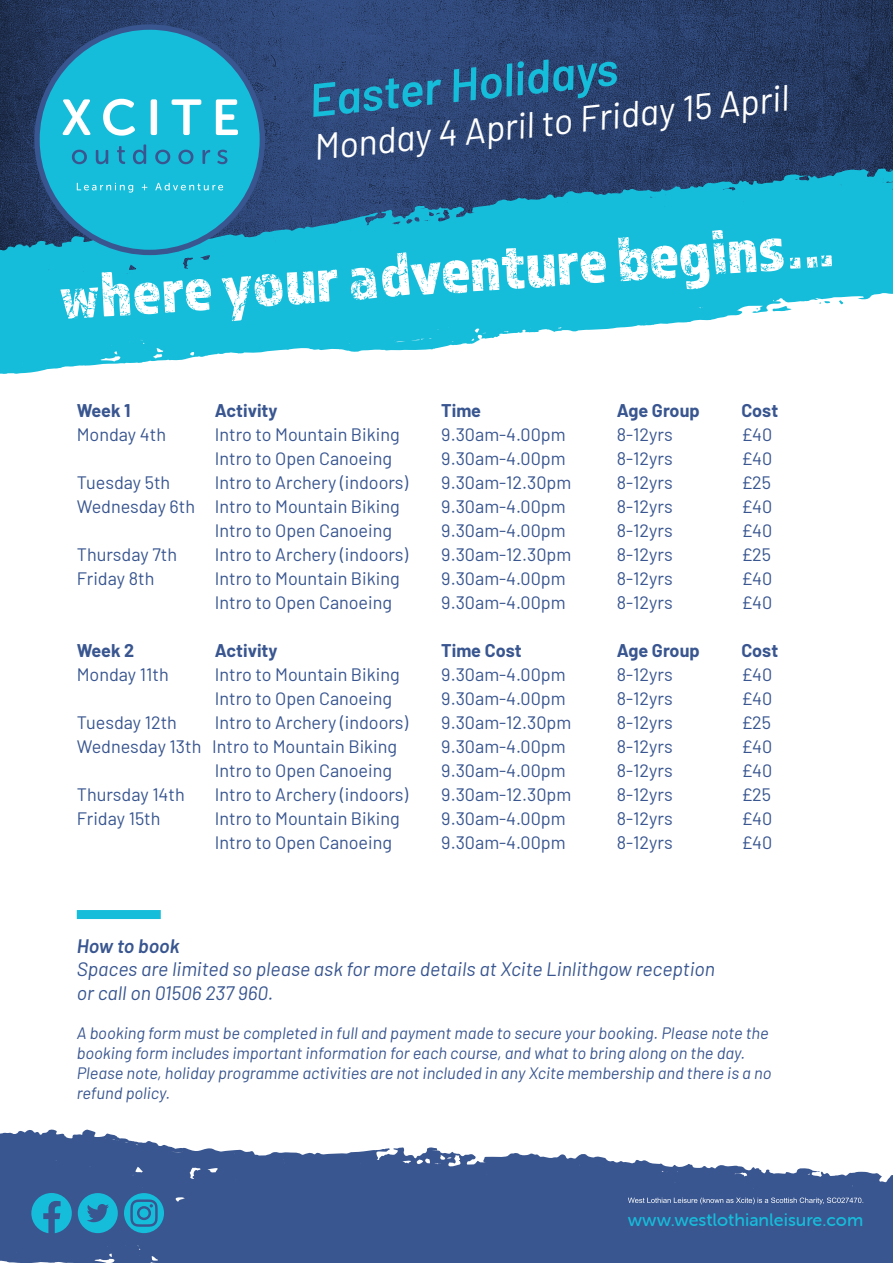
<style>
.page{position:relative;width:893px;height:1263px;background:#fff}
.page>*{position:absolute;margin:0;border:0;box-sizing:border-box;transform-origin:0 0}
.t1{font:66.15px "Almaq Rough";color:#fff}
.t2{font:italic 600 46.5px "Barlow";color:#16bdda}
.t3{font:italic 36.15px "Barlow";color:#fff}
.t4{font:italic 19.5px "Barlow";color:#395690}
.t5{font:italic 600 19.5px "Barlow";color:#395690}
.t6{font:18px "Barlow";color:#395690}
.t7{font:700 18px "Barlow";color:#395690}
.t8{font:18px "Museo Sans Rounded 500";color:#16bdda}
.t9{font:italic 16.5px/19.8px "Barlow";color:#395690}
</style>
<div class="page">
<svg style="left:0;top:1129px;width:893px;height:134px;fill:#395690"></svg>
<img style="left:0;top:0;width:893px;height:168px">
<svg style="left:0;top:168px;width:893px;height:206px;fill:#16bdda"></svg>
<svg style="left:838px;top:299px;width:5px;height:6px"></svg>
<svg style="left:819px;top:301px;width:11px;height:3px"></svg>
<div style="left:34px;top:24px;width:231px;height:231px;background:#395690;border-radius:50%"></div>
<div style="left:40px;top:30px;width:220px;height:220px;background:#16bdda;border-radius:50%"></div>
<svg style="left:62px;top:99px;width:176px;height:37px"></svg>
<svg style="left:72px;top:144px;width:155px;height:20px"></svg>
<svg style="left:77px;top:183px;width:146px;height:10px"></svg>
<svg style="left:628px;top:1197px;width:235px;height:7px;background:#6279a7"></svg>
<div style="left:77px;top:910px;width:84px;height:9px;background:#16bdda"></div>
<svg style="left:78px;top:1193px;width:40px;height:40px;background:#2296be"></svg>
<svg style="left:31px;top:1193px;width:41px;height:40px;background:#2394bc"></svg>
<svg style="left:124px;top:1193px;width:40px;height:40px;background:#2492bb"></svg>
<p class="t2" style="left:306px;top:67px;width:311px;rotate:-6deg">Easter Holidays</p>
<p class="t3" style="left:311px;top:121px;width:479px;rotate:-6deg">Monday 4 April to Friday 15 April</p>
<p class="t1" style="left:57px;top:258px;width:778px;rotate:-4deg">where your adventure begins...</p>
<p class="t7" style="left:77px;top:397px;width:55px">Week 1</p>
<p class="t7" style="left:215px;top:397px;width:64px">Activity</p>
<p class="t7" style="left:441px;top:397px;width:41px">Time</p>
<p class="t7" style="left:617px;top:397px;width:84px">Age Group</p>
<p class="t7" style="left:741px;top:397px;width:38px">Cost</p>
<p class="t6" style="left:77px;top:421px;width:91px">Monday 4th</p>
<p class="t6" style="left:215px;top:421px;width:186px">Intro to Mountain Biking</p>
<p class="t6" style="left:441px;top:421px;width:126px">9.30am-4.00pm</p>
<p class="t6" style="left:617px;top:421px;width:57px">8-12yrs</p>
<p class="t6" style="left:741px;top:421px;width:32px">£40</p>
<p class="t6" style="left:215px;top:445px;width:179px">Intro to Open Canoeing</p>
<p class="t6" style="left:441px;top:445px;width:126px">9.30am-4.00pm</p>
<p class="t6" style="left:617px;top:445px;width:57px">8-12yrs</p>
<p class="t6" style="left:741px;top:445px;width:32px">£40</p>
<p class="t6" style="left:77px;top:469px;width:95px">Tuesday 5th</p>
<p class="t6" style="left:215px;top:469px;width:195px">Intro to Archery (indoors)</p>
<p class="t6" style="left:441px;top:469px;width:132px">9.30am-12.30pm</p>
<p class="t6" style="left:617px;top:469px;width:57px">8-12yrs</p>
<p class="t6" style="left:741px;top:469px;width:31px">£25</p>
<p class="t6" style="left:77px;top:493px;width:324px">Wednesday 6th Intro to Mountain Biking</p>
<p class="t6" style="left:441px;top:493px;width:126px">9.30am-4.00pm</p>
<p class="t6" style="left:617px;top:493px;width:57px">8-12yrs</p>
<p class="t6" style="left:741px;top:493px;width:32px">£40</p>
<p class="t6" style="left:215px;top:517px;width:179px">Intro to Open Canoeing</p>
<p class="t6" style="left:441px;top:517px;width:126px">9.30am-4.00pm</p>
<p class="t6" style="left:617px;top:517px;width:57px">8-12yrs</p>
<p class="t6" style="left:741px;top:517px;width:32px">£40</p>
<p class="t6" style="left:77px;top:541px;width:102px">Thursday 7th</p>
<p class="t6" style="left:215px;top:541px;width:195px">Intro to Archery (indoors)</p>
<p class="t6" style="left:441px;top:541px;width:132px">9.30am-12.30pm</p>
<p class="t6" style="left:617px;top:541px;width:57px">8-12yrs</p>
<p class="t6" style="left:741px;top:541px;width:31px">£25</p>
<p class="t6" style="left:77px;top:565px;width:79px">Friday 8th</p>
<p class="t6" style="left:215px;top:565px;width:186px">Intro to Mountain Biking</p>
<p class="t6" style="left:441px;top:565px;width:126px">9.30am-4.00pm</p>
<p class="t6" style="left:617px;top:565px;width:57px">8-12yrs</p>
<p class="t6" style="left:741px;top:565px;width:32px">£40</p>
<p class="t6" style="left:215px;top:589px;width:179px">Intro to Open Canoeing</p>
<p class="t6" style="left:441px;top:589px;width:126px">9.30am-4.00pm</p>
<p class="t6" style="left:617px;top:589px;width:57px">8-12yrs</p>
<p class="t6" style="left:741px;top:589px;width:32px">£40</p>
<p class="t7" style="left:77px;top:637px;width:59px">Week 2</p>
<p class="t7" style="left:215px;top:637px;width:64px">Activity</p>
<p class="t7" style="left:441px;top:637px;width:82px">Time Cost</p>
<p class="t7" style="left:617px;top:637px;width:84px">Age Group</p>
<p class="t7" style="left:741px;top:637px;width:38px">Cost</p>
<p class="t6" style="left:77px;top:661px;width:93px">Monday 11th</p>
<p class="t6" style="left:215px;top:661px;width:186px">Intro to Mountain Biking</p>
<p class="t6" style="left:441px;top:661px;width:126px">9.30am-4.00pm</p>
<p class="t6" style="left:617px;top:661px;width:57px">8-12yrs</p>
<p class="t6" style="left:741px;top:661px;width:32px">£40</p>
<p class="t6" style="left:215px;top:685px;width:179px">Intro to Open Canoeing</p>
<p class="t6" style="left:441px;top:685px;width:126px">9.30am-4.00pm</p>
<p class="t6" style="left:617px;top:685px;width:57px">8-12yrs</p>
<p class="t6" style="left:741px;top:685px;width:32px">£40</p>
<p class="t6" style="left:77px;top:709px;width:102px">Tuesday 12th</p>
<p class="t6" style="left:215px;top:709px;width:195px">Intro to Archery (indoors)</p>
<p class="t6" style="left:441px;top:709px;width:132px">9.30am-12.30pm</p>
<p class="t6" style="left:617px;top:709px;width:57px">8-12yrs</p>
<p class="t6" style="left:741px;top:709px;width:31px">£25</p>
<p class="t6" style="left:77px;top:733px;width:322px">Wednesday 13th Intro to Mountain Biking</p>
<p class="t6" style="left:441px;top:733px;width:126px">9.30am-4.00pm</p>
<p class="t6" style="left:617px;top:733px;width:57px">8-12yrs</p>
<p class="t6" style="left:741px;top:733px;width:32px">£40</p>
<p class="t6" style="left:215px;top:757px;width:179px">Intro to Open Canoeing</p>
<p class="t6" style="left:441px;top:757px;width:126px">9.30am-4.00pm</p>
<p class="t6" style="left:617px;top:757px;width:57px">8-12yrs</p>
<p class="t6" style="left:741px;top:757px;width:32px">£40</p>
<p class="t6" style="left:77px;top:781px;width:110px">Thursday 14th</p>
<p class="t6" style="left:215px;top:781px;width:195px">Intro to Archery (indoors)</p>
<p class="t6" style="left:441px;top:781px;width:132px">9.30am-12.30pm</p>
<p class="t6" style="left:617px;top:781px;width:57px">8-12yrs</p>
<p class="t6" style="left:741px;top:781px;width:31px">£25</p>
<p class="t6" style="left:77px;top:805px;width:85px">Friday 15th</p>
<p class="t6" style="left:215px;top:805px;width:186px">Intro to Mountain Biking</p>
<p class="t6" style="left:441px;top:805px;width:126px">9.30am-4.00pm</p>
<p class="t6" style="left:617px;top:805px;width:57px">8-12yrs</p>
<p class="t6" style="left:741px;top:805px;width:32px">£40</p>
<p class="t6" style="left:215px;top:829px;width:179px">Intro to Open Canoeing</p>
<p class="t6" style="left:441px;top:829px;width:126px">9.30am-4.00pm</p>
<p class="t6" style="left:617px;top:829px;width:57px">8-12yrs</p>
<p class="t6" style="left:741px;top:829px;width:32px">£40</p>
<p class="t5" style="left:77px;top:932px;width:104px">How to book</p>
<p class="t4" style="left:77px;top:955px;width:640px">Spaces are limited so please ask for more details at Xcite Linlithgow reception</p>
<p class="t4" style="left:77px;top:979px;width:198px">or call on 01506 237 960.</p>
<p class="t9" style="left:77px;top:1022px;width:693px">A booking form must be completed in full and payment made to secure your booking. Please note the booking form includes important information for each course, and what to bring along on the day.</p>
<p class="t9" style="left:77px;top:1062px;width:696px">Please note, holiday programme activities are not included in any Xcite membership and there is a no refund policy.</p>
<p class="t8" style="left:628px;top:1210px;width:237px">www.westlothianleisure.com</p>
</div>
